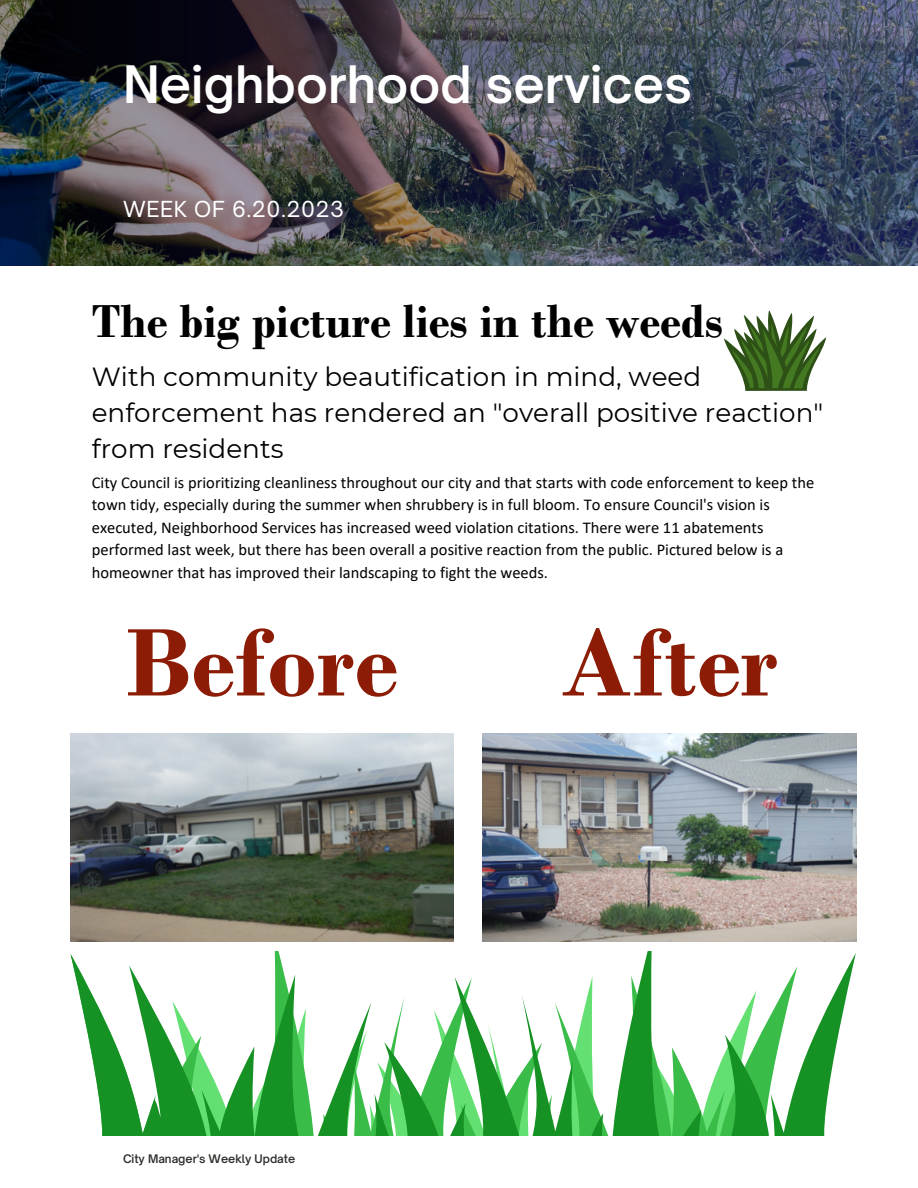
<style>
.page{position:relative;width:918px;height:1188px;background:#fff}
.page>*{position:absolute;margin:0;border:0;box-sizing:border-box;transform-origin:0 0}
.t1{font:700 101.1px "Bodoni";color:#8d1c06}
.t2{font:600 49.35px "Open Sauce One";color:#fff}
.t3{font:700 48.6px "Bodoni";color:#000}
.t4{font:26.25px/36px "Montserrat";color:#000}
.t5{font:21.15px "Open Sauce One";letter-spacing:.03em;color:#fff}
.t6{font:16.5px/22.5px "Calibri";color:#000}
.t7{font:600 11.25px "Open Sauce One";color:#2c2c29}
</style>
<div class="page">
<img style="left:0;top:0;width:918px;height:266px">
<img style="left:71px;top:734px;width:382px;height:208px">
<img style="left:483px;top:734px;width:373px;height:208px">
<svg style="left:724px;top:310px;width:102px;height:79px"></svg>
<hr style="left:745px;top:389px;width:62px;height:2px;background:#2d5016">
<svg style="left:71px;top:952px;width:785px;height:183px"></svg>
<p class="t2" style="left:123px;top:54px;width:571px">Neighborhood services</p>
<p class="t5" style="left:123px;top:196px;width:222px">WEEK OF 6.20.2023</p>
<p class="t3" style="left:92px;top:293px;width:633px">The big picture lies in the weeds</p>
<p class="t4" style="left:92px;top:359px;width:733px">With community beautification in mind, weed enforcement has rendered an "overall positive reaction" from residents</p>
<p class="t6" style="left:92px;top:472px;width:724px">City Council is prioritizing cleanliness throughout our city and that starts with code enforcement to keep the town tidy, especially during the summer when shrubbery is in full bloom. To ensure Council's vision is executed, Neighborhood Services has increased weed violation citations. There were 11 abatements performed last week, but there has been overall a positive reaction from the public. Pictured below is a homeowner that has improved their landscaping to fight the weeds.</p>
<p class="t1" style="left:126px;top:603px;width:273px">Before</p>
<p class="t1" style="left:561px;top:603px;width:218px">After</p>
<p class="t7" style="left:123px;top:1152px;width:174px">City Manager's Weekly Update</p>
</div>
